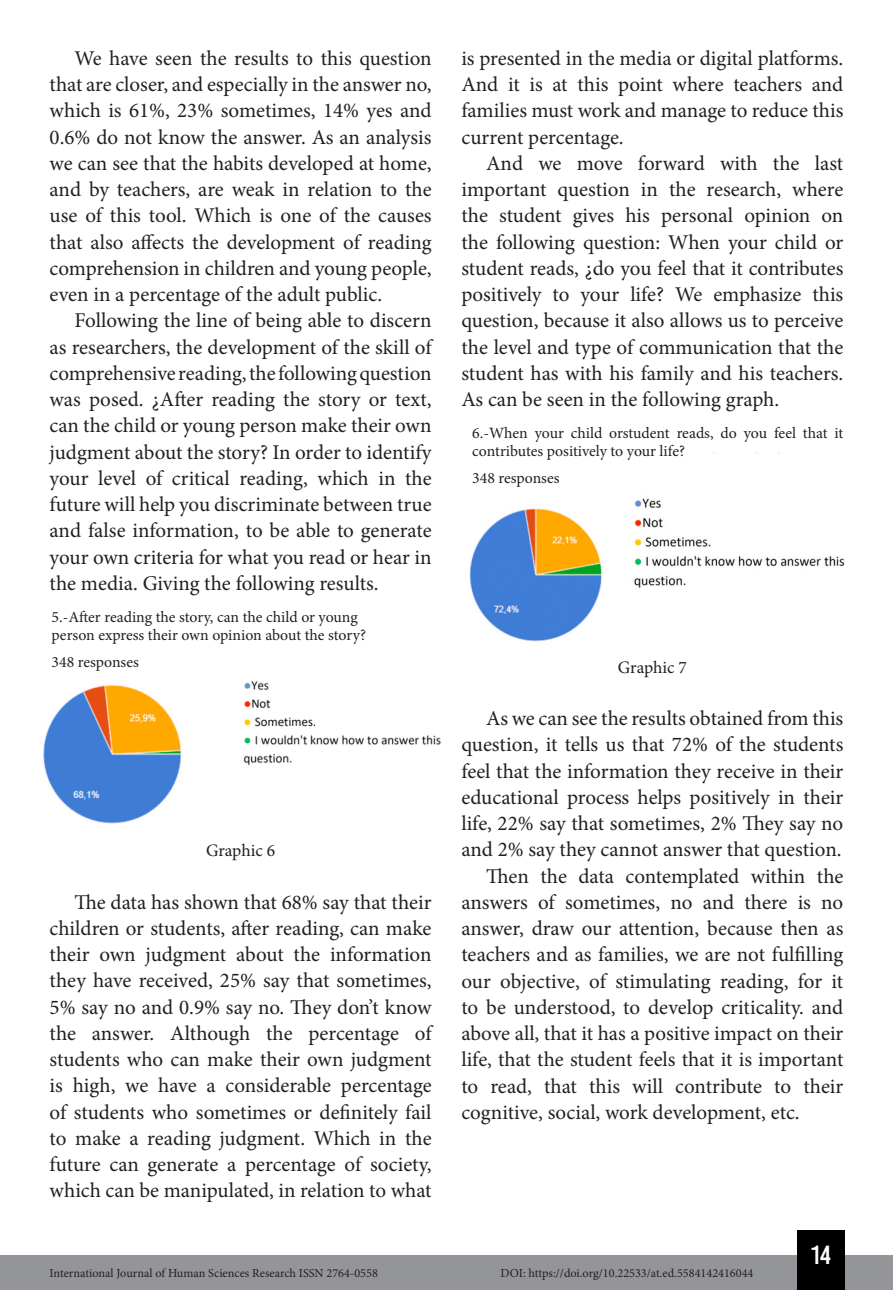
<style>
.page{position:relative;width:893px;height:1290px;background:#fff}
.page>*{position:absolute;margin:0;border:0;box-sizing:border-box;transform-origin:0 0}
.t1{font:26.25px "Bebas Kai";color:#fff}
.TXT{font:21px/26.2px "Minion Pro";letter-spacing:-.005em;color:#231f20;text-align:justify}
.INFO{font:17.5px "Minion Pro";letter-spacing:-.005em;color:#231f20}
.Tabela{font:15.75px/17.5px "Minion Pro";letter-spacing:-.005em;color:#231f20}
.t2{font:12.25px "Minion Pro";color:#231f20}
</style>
<div class="page">
<div style="left:0;top:1255px;width:893px;height:35px;background:#939598"></div>
<div style="left:797px;top:1230px;width:48px;height:60px;background:#000"></div>
<img style="left:43px;top:681px;width:398px;height:143px">
<img style="left:469px;top:452px;width:376px;height:190px">
<p class="TXT" style="left:50px;top:45px;width:383px;text-indent:25px">We have seen the results to this question that are closer, and especially in the answer no, which is 61%, 23% sometimes, 14% yes and 0.6% do not know the answer. As an analysis we can see that the habits developed at home, and by teachers, are weak in relation to the use of this tool. Which is one of the causes that also affects the development of reading comprehension in children and young people, even in a percentage of the adult public.</p>
<p class="TXT" style="left:50px;top:308px;width:384px;text-indent:25px">Following the line of being able to discern as researchers, the development of the skill of comprehensive reading, the following question was posed. ¿After reading the story or text, can the child or young person make their own judgment about the story? In order to identify your level of critical reading, which in the future will help you discriminate between true and false information, to be able to generate your own criteria for what you read or hear in the media. Giving the following results.</p>
<p class="Tabela" style="left:52px;top:608px;width:316px">5.-After reading the story, can the child or young person express their own opinion about the story?</p>
<p class="Tabela" style="left:52px;top:653px;width:89px">348 responses</p>
<p class="INFO" style="left:206px;top:839px;width:71px">Graphic 6</p>
<p class="TXT" style="left:50px;top:889px;width:384px;text-indent:25px">The data has shown that 68% say that their children or students, after reading, can make their own judgment about the information they have received, 25% say that sometimes, 5% say no and 0.9% say no. They don’t know the answer. Although the percentage of students who can make their own judgment is high, we have a considerable percentage of students who sometimes or definitely fail to make a reading judgment. Which in the future can generate a percentage of society, which can be manipulated, in relation to what</p>
<p class="TXT" style="left:461px;top:45px;width:384px">is presented in the media or digital platforms.<br>And it is at this point where teachers and families must work and manage to reduce this current percentage.</p>
<p class="TXT" style="left:461px;top:150px;width:384px;text-indent:25px">And we move forward with the last important question in the research, where the student gives his personal opinion on the following question: When your child or student reads, ¿do you feel that it contributes positively to your life? We emphasize this question, because it also allows us to perceive the level and type of communication that the student has with his family and his teachers.<br>As can be seen in the following graph.</p>
<p class="Tabela" style="left:472px;top:424px;width:373px">6.-When your child orstudent reads, do you feel that it contributes positively to your life?</p>
<p class="Tabela" style="left:472px;top:469px;width:89px">348 responses</p>
<p class="INFO" style="left:618px;top:655px;width:71px">Graphic 7</p>
<p class="TXT" style="left:461px;top:705px;width:383px;text-indent:25px">As we can see the results obtained from this question, it tells us that 72% of the students feel that the information they receive in their educational process helps positively in their life, 22% say that sometimes, 2% They say no and 2% say they cannot answer that question.</p>
<p class="TXT" style="left:461px;top:863px;width:384px;text-indent:25px">Then the data contemplated within the answers of sometimes, no and there is no answer, draw our attention, because then as teachers and as families, we are not fulfilling our objective, of stimulating reading, for it to be understood, to develop criticality. and above all, that it has a positive impact on their life, that the student feels that it is important to read, that this will contribute to their cognitive, social, work development, etc.</p>
<p class="t1" style="left:811px;top:1241px;width:21px">14</p>
<p class="t2" style="left:50px;top:1265px;width:330px">International Journal of Human Sciences Research ISSN 2764-0558</p>
<p class="t2" style="left:501px;top:1265px;width:254px">DOI: https://doi.org/10.22533/at.ed.5584142416044</p>
</div>
